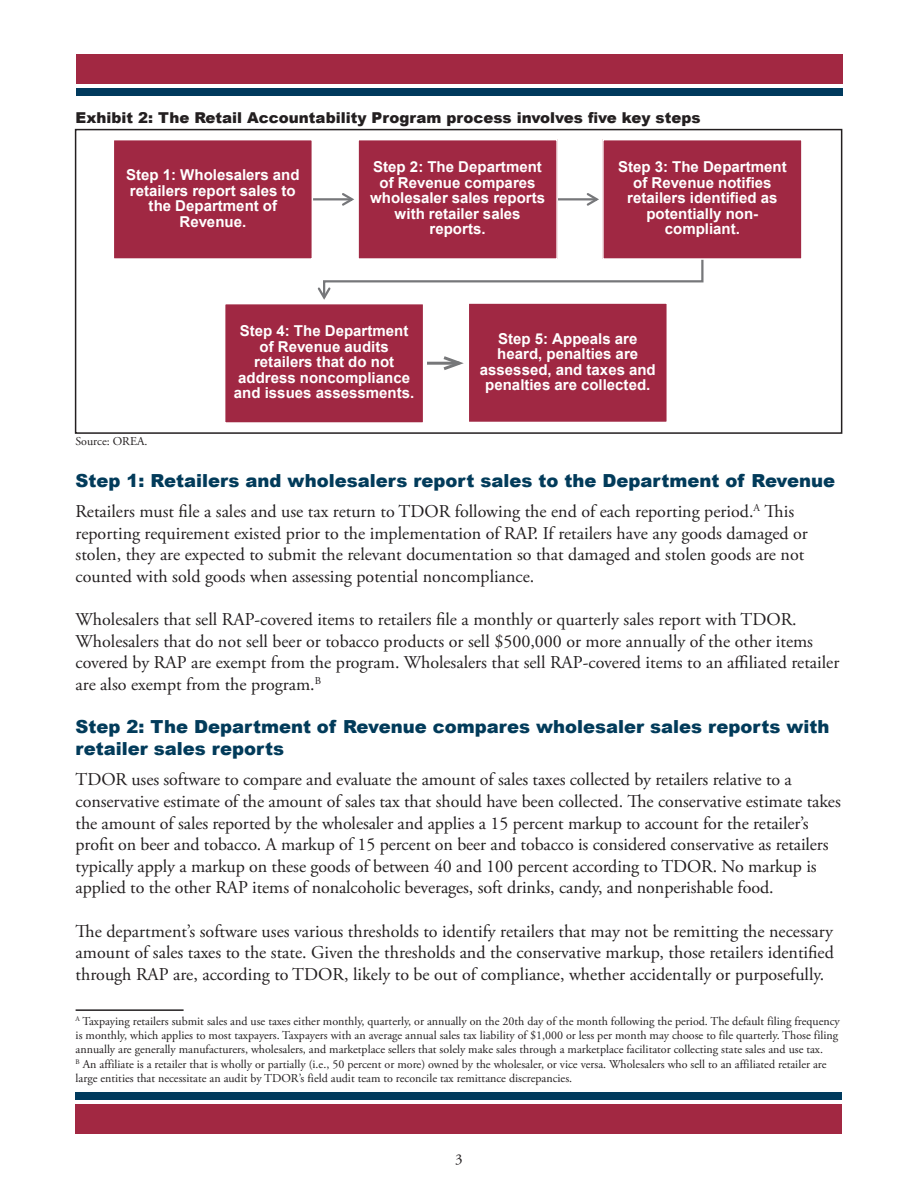
<style>
.page{position:relative;width:918px;height:1188px;background:#fff}
.page>*{position:absolute;margin:0;border:0;box-sizing:border-box;transform-origin:0 0}
.t1{font:18px/21.6px "Adobe Garamond Pro";color:#231f20}
.t2{font:900 18px/21.6px "Arial";color:#023b5a}
.t3{font:700 15px/15.6px "Arial";color:#fff;text-align:center}
.t4{font:900 15px "Arial";color:#231f20}
.t5{font:15px "Adobe Garamond Pro";color:#231f20}
.t6{font:12px/14.4px "Adobe Garamond Pro";color:#231f20}
</style>
<div class="page">
<hr style="left:76px;top:1009px;width:108px;height:2px;background:#231f20">
<div style="left:76px;top:1105px;width:766px;height:29px;background:#a22842"></div>
<div style="left:76px;top:1092px;width:766px;height:8px;background:#003a5d"></div>
<div style="left:76px;top:54px;width:766px;height:29px;background:#a22842"></div>
<div style="left:76px;top:88px;width:766px;height:8px;background:#003a5d"></div>
<hr style="left:312px;top:198px;width:40px;height:2px;background:#76777a">
<svg style="left:340px;top:193px;width:14px;height:13px"></svg>
<div style="left:113px;top:140px;width:199px;height:119px;background:#a02843"></div>
<div style="left:113px;top:139px;width:200px;height:121px;border:2px solid #fff"></div>
<hr style="left:557px;top:198px;width:40px;height:2px;background:#76777a">
<svg style="left:585px;top:193px;width:14px;height:13px"></svg>
<div style="left:358px;top:140px;width:199px;height:119px;background:#a02843"></div>
<div style="left:357px;top:139px;width:201px;height:121px;border:2px solid #fff"></div>
<svg style="left:317px;top:257px;width:387px;height:43px"></svg>
<div style="left:603px;top:140px;width:199px;height:119px;background:#a02843"></div>
<div style="left:602px;top:139px;width:201px;height:121px;border:2px solid #fff"></div>
<div style="left:225px;top:304px;width:199px;height:119px;background:#a02843"></div>
<div style="left:224px;top:303px;width:200px;height:121px;border:2px solid #fff"></div>
<div style="left:468px;top:303px;width:199px;height:119px;background:#a02843"></div>
<div style="left:468px;top:302px;width:200px;height:121px;border:2px solid #fff"></div>
<div style="left:75px;top:129px;width:767px;height:305px;border:2px solid #231f20"></div>
<svg style="left:421px;top:354px;width:43px;height:19px"></svg>
<p class="t4" style="left:76px;top:107px;width:626px">Exhibit 2: The Retail Accountability Program process involves five key steps</p>
<p class="t3" style="left:126px;top:167px;width:175px">Step 1: Wholesalers and retailers report sales to the Department of<br>Revenue.</p>
<p class="t3" style="left:370px;top:159px;width:177px">Step 2: The Department of Revenue compares wholesaler sales reports with retailer sales reports.</p>
<p class="t3" style="left:618px;top:159px;width:170px">Step 3: The Department of Revenue notifies retailers identified as potentially non&shy;compliant.</p>
<p class="t3" style="left:234px;top:323px;width:182px">Step 4: The Department of Revenue audits retailers that do not address noncompliance and issues assessments.</p>
<p class="t3" style="left:480px;top:331px;width:177px">Step 5: Appeals are heard, penalties are assessed, and taxes and penalties are collected.</p>
<p class="t6" style="left:76px;top:435px;width:73px">Source: OREA.</p>
<p class="t2" style="left:76px;top:469px;width:761px">Step 1: Retailers and wholesalers report sales to the Department of Revenue</p>
<p class="t1" style="left:76px;top:501px;width:734px">Retailers must file a sales and use tax return to TDOR following the end of each reporting period.<sup>A</sup> This reporting requirement existed prior to the implementation of RAP. If retailers have any goods damaged or stolen, they are expected to submit the relevant documentation so that damaged and stolen goods are not counted with sold goods when assessing potential noncompliance.</p>
<p class="t1" style="left:76px;top:609px;width:765px">Wholesalers that sell RAP-covered items to retailers file a monthly or quarterly sales report with TDOR.<br>Wholesalers that do not sell beer or tobacco products or sell $500,000 or more annually of the other items covered by RAP are exempt from the program. Wholesalers that sell RAP-covered items to an affiliated retailer are also exempt from the program.<sup>B</sup></p>
<p class="t2" style="left:76px;top:715px;width:755px">Step 2: The Department of Revenue compares wholesaler sales reports with retailer sales reports</p>
<p class="t1" style="left:76px;top:770px;width:767px">TDOR uses software to compare and evaluate the amount of sales taxes collected by retailers relative to a conservative estimate of the amount of sales tax that should have been collected. The conservative estimate takes the amount of sales reported by the wholesaler and applies a 15 percent markup to account for the retailer’s profit on beer and tobacco. A markup of 15 percent on beer and tobacco is considered conservative as retailers typically apply a markup on these goods of between 40 and 100 percent according to TDOR. No markup is applied to the other RAP items of nonalcoholic beverages, soft drinks, candy, and nonperishable food.</p>
<p class="t1" style="left:76px;top:921px;width:760px;text-align:justify">The department’s software uses various thresholds to identify retailers that may not be remitting the necessary amount of sales taxes to the state. Given the thresholds and the conservative markup, those retailers identified through RAP are, according to TDOR, likely to be out of compliance, whether accidentally or purposefully.</p>
<p class="t6" style="left:76px;top:1014px;width:766px"><sup>A</sup> Taxpaying retailers submit sales and use taxes either monthly, quarterly, or annually on the 20th day of the month following the period. The default filing frequency is monthly, which applies to most taxpayers. Taxpayers with an average annual sales tax liability of $1,000 or less per month may choose to file quarterly. Those filing annually are generally manufacturers, wholesalers, and marketplace sellers that solely make sales through a marketplace facilitator collecting state sales and use tax.</p>
<p class="t6" style="left:76px;top:1057px;width:752px"><sup>B</sup> An affiliate is a retailer that is wholly or partially (i.e., 50 percent or more) owned by the wholesaler, or vice versa. Wholesalers who sell to an affiliated retailer are large entities that necessitate an audit by TDOR’s field audit team to reconcile tax remittance discrepancies.</p>
<p class="t5" style="left:455px;top:1151px;width:9px">3</p>
</div>
